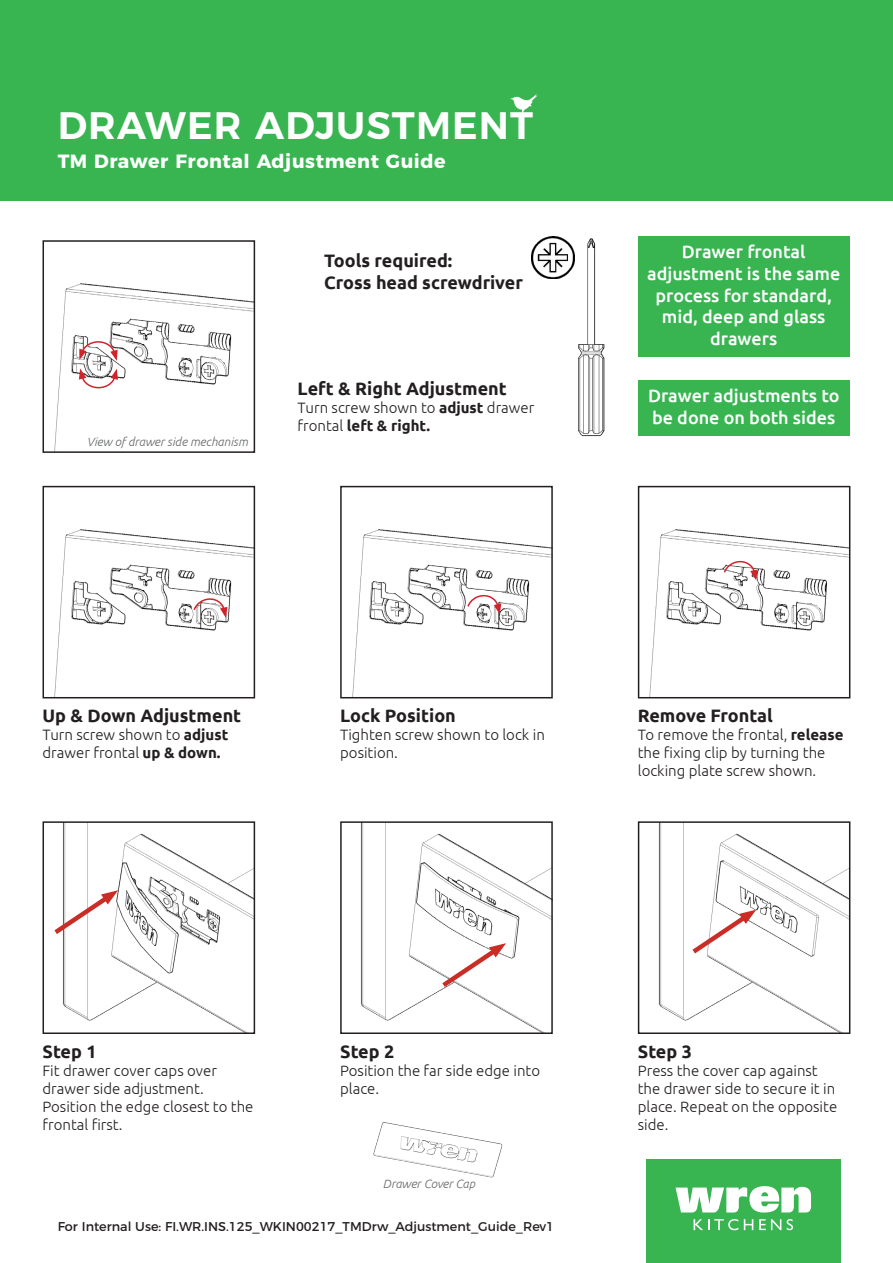
<style>
.page{position:relative;width:893px;height:1263px;background:#fff}
.page>*{position:absolute;margin:0;border:0;box-sizing:border-box;transform-origin:0 0}
.t1{font:600 38.25px "Montserrat";letter-spacing:.03em;color:#fff}
.t2{font:700 19.05px "Montserrat";letter-spacing:.03em;color:#fff}
.t3{font:700 18px "Ubuntu";color:#231f20}
.t4{font:500 18px/21.6px "Ubuntu";color:#fff;text-align:center}
.t5{font:300 15px/18px "Ubuntu";color:#231f20}
.t6{font:12.75px "Montserrat";color:#231f20}
.t7{font:italic 300 12px "Ubuntu";color:#656666}
.s1{font-weight:700}
</style>
<div class="page">
<div style="left:0;top:0;width:893px;height:201px;background:#38b551"></div>
<div style="left:646px;top:1160px;width:195px;height:103px;background:#38b551"></div>
<svg style="left:676px;top:1186px;width:135px;height:26px"></svg>
<svg style="left:694px;top:1219px;width:44px;height:11px"></svg>
<svg style="left:744px;top:1219px;width:9px;height:11px"></svg>
<svg style="left:759px;top:1219px;width:22px;height:11px"></svg>
<svg style="left:787px;top:1219px;width:6px;height:11px"></svg>
<svg style="left:510px;top:93px;width:28px;height:20px"></svg>
<img style="left:54px;top:529px;width:198px;height:166px">
<div style="left:43px;top:486px;width:212px;height:212px;border:2px solid #231f20"></div>
<img style="left:54px;top:283px;width:198px;height:167px">
<div style="left:43px;top:240px;width:212px;height:213px;border:2px solid #231f20"></div>
<img style="left:649px;top:529px;width:198px;height:166px">
<div style="left:638px;top:486px;width:212px;height:212px;border:2px solid #231f20"></div>
<img style="left:352px;top:529px;width:198px;height:166px">
<div style="left:340px;top:486px;width:213px;height:212px;border:2px solid #231f20"></div>
<img style="left:373px;top:1122px;width:130px;height:56px">
<img style="left:360px;top:824px;width:190px;height:207px">
<div style="left:340px;top:821px;width:213px;height:213px;border:2px solid #231f20"></div>
<svg style="left:437px;top:943px;width:69px;height:48px"></svg>
<img style="left:658px;top:824px;width:189px;height:207px">
<div style="left:638px;top:821px;width:212px;height:213px;border:2px solid #231f20"></div>
<svg style="left:687px;top:909px;width:69px;height:49px"></svg>
<img style="left:63px;top:824px;width:189px;height:207px">
<div style="left:43px;top:821px;width:212px;height:213px;border:2px solid #231f20"></div>
<svg style="left:54px;top:890px;width:64px;height:48px"></svg>
<svg style="left:79px;top:368px;width:39px;height:21px"></svg>
<svg style="left:79px;top:340px;width:39px;height:21px"></svg>
<svg style="left:192px;top:598px;width:35px;height:20px"></svg>
<svg style="left:466px;top:594px;width:35px;height:20px"></svg>
<svg style="left:722px;top:560px;width:36px;height:20px"></svg>
<div style="left:638px;top:236px;width:212px;height:121px;background:#38b551"></div>
<div style="left:638px;top:380px;width:212px;height:56px;background:#38b551"></div>
<img style="left:574px;top:238px;width:31px;height:199px">
<img style="left:531px;top:236px;width:43px;height:43px">
<h1 class="t1" style="left:58px;top:95px;width:477px">DRAWER ADJUSTMENT</h1>
<p class="t2" style="left:58px;top:146px;width:390px">TM Drawer Frontal Adjustment Guide</p>
<p class="t3" style="left:324px;top:250px;width:130px">Tools required:</p>
<p class="t3" style="left:324px;top:271px;width:200px">Cross head screwdriver</p>
<p class="t7" style="left:87px;top:434px;width:162px">View of drawer side mechanism</p>
<p class="t3" style="left:298px;top:377px;width:211px">Left &amp; Right Adjustment</p>
<p class="t5" style="left:298px;top:398px;width:238px">Turn screw shown to <span class="s1">adjust</span> drawer frontal <span class="s1">left &amp; right.</span></p>
<p class="t4" style="left:647px;top:241px;width:195px">Drawer frontal adjustment is the same process for standard, mid, deep and glass drawers</p>
<p class="t4" style="left:648px;top:384px;width:193px;text-align:left">Drawer adjustments to be done on both sides</p>
<p class="t3" style="left:43px;top:705px;width:200px">Up &amp; Down Adjustment</p>
<p class="t5" style="left:43px;top:725px;width:187px">Turn screw shown to <span class="s1">adjust </span>drawer frontal <span class="s1">up &amp; down.</span></p>
<p class="t3" style="left:340px;top:705px;width:117px">Lock Position</p>
<p class="t5" style="left:340px;top:725px;width:206px">Tighten screw shown to lock in position.</p>
<p class="t3" style="left:638px;top:705px;width:136px">Remove Frontal</p>
<p class="t5" style="left:638px;top:725px;width:207px">To remove the frontal, <span class="s1">release </span>the fixing clip by turning the locking plate screw shown.</p>
<p class="t3" style="left:43px;top:1041px;width:56px">Step 1</p>
<p class="t5" style="left:43px;top:1061px;width:212px">Fit drawer cover caps over drawer side adjustment.<br>Position the edge closest to the frontal first.</p>
<p class="t3" style="left:340px;top:1041px;width:56px">Step 2</p>
<p class="t5" style="left:340px;top:1061px;width:201px">Position the far side edge into place.</p>
<p class="t7" style="left:383px;top:1176px;width:94px">Drawer Cover Cap</p>
<p class="t6" style="left:58px;top:1216px;width:498px">For Internal Use: FI.WR.INS.125_WKIN00217_TMDrw_Adjustment_Guide_Rev1</p>
<p class="t3" style="left:638px;top:1041px;width:56px">Step 3</p>
<p class="t5" style="left:638px;top:1061px;width:201px">Press the cover cap against the drawer side to secure it in place. Repeat on the opposite side.</p>
</div>
